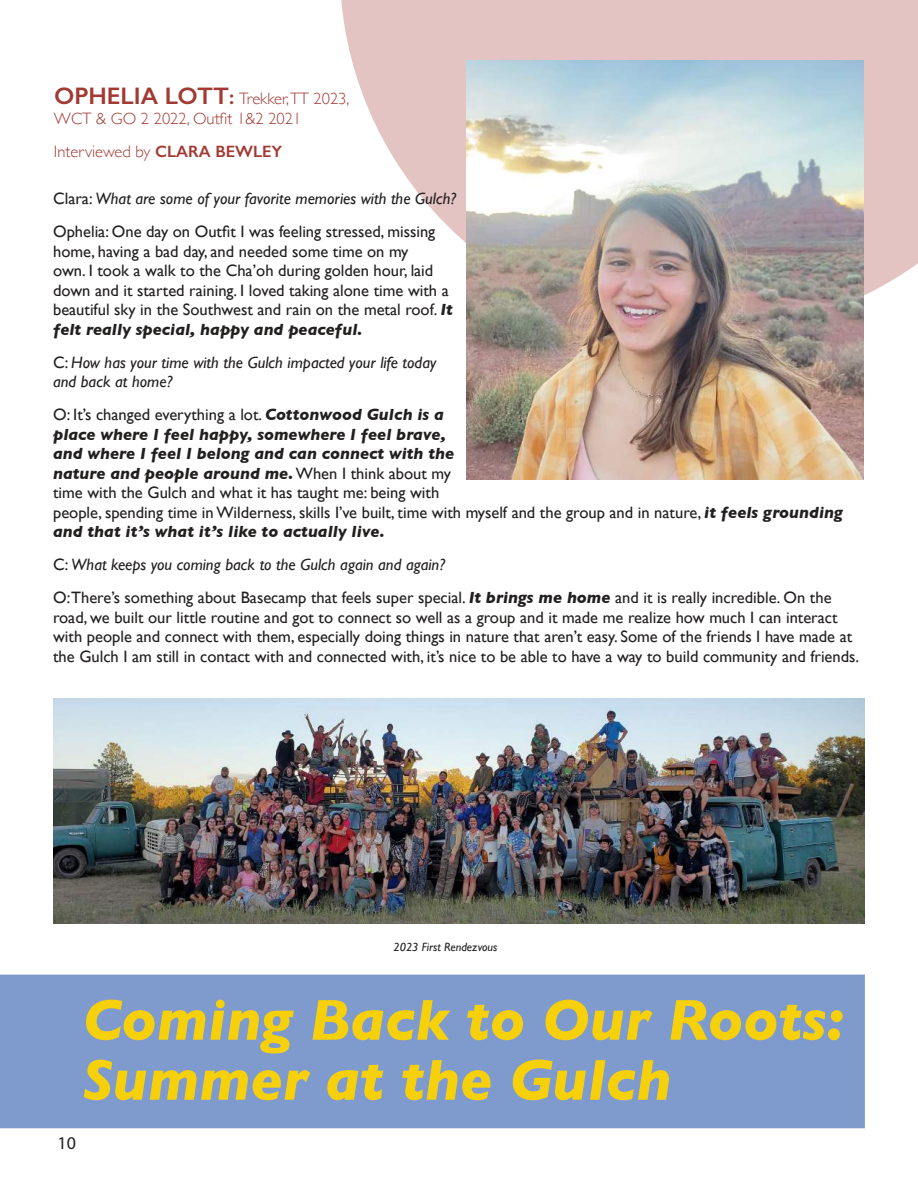
<style>
.page{position:relative;width:918px;height:1188px;background:#fff}
.page>*{position:absolute;margin:0;border:0;box-sizing:border-box;transform-origin:0 0}
.t1{font:italic 700 58.5px/60px "Gill Sans";color:#f6d10b}
.t2{font:18px "Myriad Pro";color:#221f1f}
.t3{font:16.5px/19.5px "Gill Sans";color:#221f1f}
.t4{font:italic 700 16.5px/19.5px "Gill Sans";color:#221f1f}
.t5{font:300 16.5px/19.5px "Gill Sans";color:#a23a34}
.t6{font:italic 16.5px/19.5px "Gill Sans";color:#221f1f}
.t7{font:italic 12px "Gill Sans";color:#221f1f}
.s1{font-weight:600;font-size:24px}
.s2{font-weight:600;font-size:21px}
.s3{font-weight:600}
.s4{font-style:italic}
.s5{font-weight:700;font-style:italic}
.s6{font-style:normal}
.s7{font-weight:400;font-style:normal}
</style>
<div class="page">
<svg style="left:341px;top:0;width:577px;height:332px"></svg>
<img style="left:467px;top:60px;width:397px;height:419px">
<div style="left:0;top:975px;width:865px;height:153px;background:#7f9bcd"></div>
<img style="left:53px;top:698px;width:812px;height:225px">
<p class="t5" style="left:54px;top:91px;width:297px"><span class="s1">OPHELIA LOTT</span><span class="s2">:</span> Trekker,TT 2023,<br>WCT &amp; GO 2 2022, Out昀椀t 1&amp;2 2021</p>
<p class="t5" style="left:54px;top:143px;width:230px">Interviewed by <span class="s3">CLARA BEWLEY</span></p>
<p class="t3" style="left:53px;top:184px;width:405px;line-height:33px">Clara: <span class="s4">What are some of your favorite memories with the Gulch?<br></span>Ophelia: One day on Out昀椀t I was feeling stressed, missing</p>
<p class="t3" style="left:53px;top:243px;width:401px">home, having a bad day, and needed some time on my<br>own. I took a walk to the Cha’oh during golden hour, laid down and it started raining. I loved taking alone time with a beautiful sky in the Southwest and rain on the metal roof. <span class="s5">It felt really special, happy and peaceful.</span></p>
<p class="t6" style="left:53px;top:354px;width:385px"><span class="s6">C:</span> How has your time with the Gulch impacted your life today and back at home?</p>
<p class="t4" style="left:53px;top:407px;width:791px"><span class="s7">O: It’s changed everything a lot.</span> Cottonwood Gulch is a<br>place where I feel happy, somewhere I feel brave,<br>and where I feel I belong and can connect with the<br>nature and people around me. <span class="s7">When I think about my<br>time with the Gulch and what it has taught me: being with<br>people, spending time in Wilderness, skills I’ve built, time with myself and the group and in nature,</span> it feels grounding and that it’s what it’s like to actually live.</p>
<p class="t3" style="left:53px;top:550px;width:780px;line-height:33px">C: <span class="s4">What keeps you coming back to the Gulch again and again?<br></span>O:There’s something about Basecamp that feels super special. <span class="s5">It brings me home</span> and it is really incredible. On the</p>
<p class="t3" style="left:53px;top:607px;width:808px">road, we built our little routine and got to connect so well as a group and it made me realize how much I can interact with people and connect with them, especially doing things in nature that aren’t easy. Some of the friends I have made at the Gulch I am still in contact with and connected with, it’s nice to be able to have a way to build community and friends.</p>
<p class="t7" style="left:394px;top:943px;width:105px">2023 First Rendezvous</p>
<h1 class="t1" style="left:83px;top:996px;width:763px">Coming Back to Our Roots:<br>Summer at the Gulch</h1>
<p class="t2" style="left:58px;top:1132px;width:20px">10</p>
</div>
